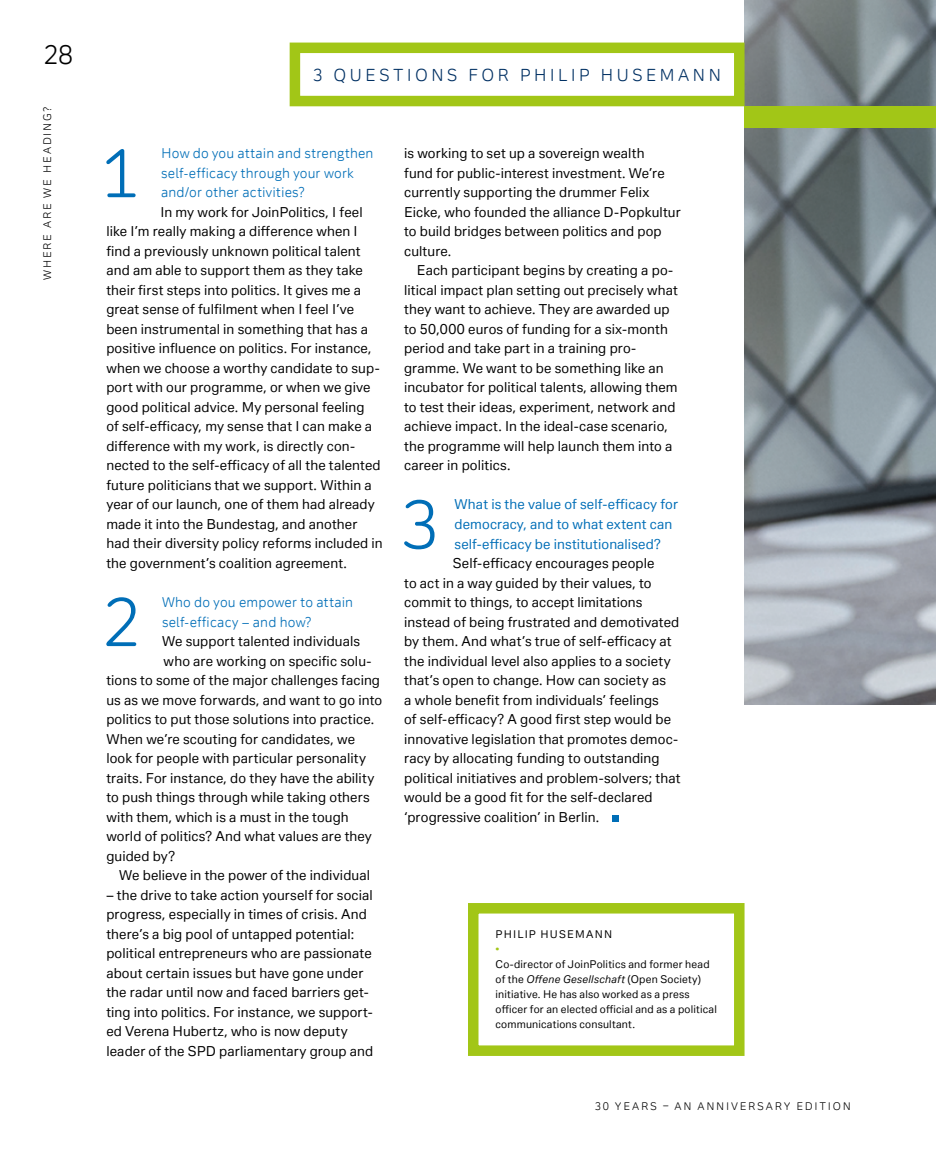
<style>
.page{position:relative;width:936px;height:1149px;background:#fff}
.page>*{position:absolute;margin:0;border:0;box-sizing:border-box;transform-origin:0 0}
.t1{font:65.85px "Deutsche Bank Display";color:#006eb7}
.t2{font:25.5px "Deutsche Bank Display";color:#000}
.t3{font:16.5px "Deutsche Bank Display";letter-spacing:.19em;color:#003063}
.t4{font:13.5px/19.5px "Deutsche Bank Text";letter-spacing:.01em;color:#000}
.t5{font:13.5px/19.5px "Deutsche Bank Display";letter-spacing:.01em;color:#006eb7}
.t6{font:13.5px/19.5px "Deutsche Bank Text";letter-spacing:.01em;color:#006eb7}
.t7{font:10.5px/15px "Deutsche Bank Text";letter-spacing:.02em;color:#000}
.t8{font:10.5px "Deutsche Bank Display";letter-spacing:.17em;color:#000}
.t9{font:10.5px "Deutsche Bank Text";letter-spacing:.115em;color:#000}
.t10{font:10.5px "Deutsche Bank Text";color:#a2c617}
.s1{font-style:italic}
</style>
<div class="page">
<img style="left:744px;top:0;width:191px;height:704px">
<div style="left:289px;top:43px;width:455px;height:63px;border:10px solid #a2c617"></div>
<div style="left:612px;top:815px;width:7px;height:6px;background:#006eb7"></div>
<div style="left:468px;top:902px;width:276px;height:153px;border:10px solid #a2c617"></div>
<div style="left:744px;top:106px;width:191px;height:21px;background:#a2c617"></div>
<h2 class="t2" style="left:43px;top:39px;width:31px">28</h2>
<p class="t8" style="left:41px;top:280px;width:175px;rotate:-90deg">WHERE ARE WE HEADING?</p>
<p class="t3" style="left:313px;top:64px;width:410px">3 QUESTIONS FOR PHILIP HUSEMANN</p>
<h1 class="t1" style="left:101px;top:132px;width:41px">1</h1>
<p class="t5" style="left:161px;top:143px;width:214px">How do you attain and strengthen self-efficacy through your work and/or other activities?</p>
<p class="t4" style="left:106px;top:202px;width:278px;text-indent:54px">In my work for JoinPolitics, I feel like I’m really making a difference when I find a previously unknown political talent and am able to support them as they take their first steps into politics. It gives me a great sense of fulfilment when I feel I’ve been instrumental in something that has a positive influence on politics. For instance, when we choose a worthy candidate to sup&shy;port with our programme, or when we give good political advice. My personal feeling<br>of self-efficacy, my sense that I can make a difference with my work, is directly con&shy;nected to the self-efficacy of all the talented future politicians that we support. Within a year of our launch, one of them had already made it into the Bundestag, and another had their diversity policy reforms included in the government’s coalition agreement.</p>
<h1 class="t1" style="left:102px;top:580px;width:41px">2</h1>
<p class="t5" style="left:162px;top:592px;width:193px">Who do you empower to attain self-efficacy – and how?</p>
<p class="t4" style="left:162px;top:631px;width:199px">We support talented individuals</p>
<p class="t4" style="left:164px;top:650px;width:209px">who are working on specific solu-</p>
<p class="t4" style="left:106px;top:670px;width:275px">tions to some of the major challenges facing</p>
<p class="t4" style="left:106px;top:689px;width:277px">us as we move forwards, and want to go into</p>
<p class="t4" style="left:106px;top:709px;width:269px">politics to put those solutions into practice.</p>
<p class="t4" style="left:106px;top:728px;width:250px">When we’re scouting for candidates, we</p>
<p class="t4" style="left:106px;top:748px;width:261px">look for people with particular personality</p>
<p class="t4" style="left:106px;top:767px;width:269px">traits. For instance, do they have the ability</p>
<p class="t4" style="left:106px;top:787px;width:265px">to push things through while taking others</p>
<p class="t4" style="left:106px;top:806px;width:244px">with them, which is a must in the tough</p>
<p class="t4" style="left:106px;top:826px;width:267px">world of politics? And what values are they</p>
<p class="t4" style="left:106px;top:845px;width:70px">guided by?</p>
<p class="t4" style="left:119px;top:865px;width:252px">We believe in the power of the individual</p>
<p class="t4" style="left:106px;top:884px;width:268px">– the drive to take action yourself for social progress, especially in times of crisis. And there’s a big pool of untapped potential: political entrepreneurs who are passionate about certain issues but have gone under the radar until now and faced barriers get&shy;ting into politics. For instance, we support&shy;ed Verena Hubertz, who is now deputy leader of the SPD parliamentary group and</p>
<p class="t4" style="left:404px;top:143px;width:278px">is working to set up a sovereign wealth<br>fund for public-interest investment. We’re currently supporting the drummer Felix Eicke, who founded the alliance D-Popkultur to build bridges between politics and pop culture.</p>
<p class="t4" style="left:404px;top:260px;width:275px;text-indent:13px">Each participant begins by creating a po&shy;litical impact plan setting out precisely what they want to achieve. They are awarded up to 50,000 euros of funding for a six-month period and take part in a training pro&shy;gramme. We want to be something like an incubator for political talents, allowing them to test their ideas, experiment, network and achieve impact. In the ideal-case scenario, the programme will help launch them into a career in politics.</p>
<h1 class="t1" style="left:399px;top:483px;width:41px">3</h1>
<p class="t6" style="left:454px;top:494px;width:225px">What is the value of self-efficacy for democracy, and to what extent can self-efficacy be institutionalised?</p>
<p class="t4" style="left:404px;top:553px;width:278px;text-indent:49px">Self-efficacy encourages people<br>to act in a way guided by their values, to commit to things, to accept limitations instead of being frustrated and demotivated by them. And what’s true of self-efficacy at the individual level also applies to a society that’s open to change. How can society as<br>a whole benefit from individuals’ feelings<br>of self-efficacy? A good first step would be innovative legislation that promotes democ&shy;racy by allocating funding to outstanding political initiatives and problem-solvers; that would be a good fit for the self-declared ‘progressive coalition’ in Berlin.</p>
<p class="t9" style="left:495px;top:927px;width:118px">PHILIP HUSEMANN</p>
<p class="t10" style="left:495px;top:942px;width:5px">•</p>
<p class="t7" style="left:495px;top:956px;width:223px">Co-director of JoinPolitics and former head of the <span class="s1">Offene Gesellschaft</span> (Open Society) initiative. He has also worked as a press officer for an elected official and as a political communications consultant.</p>
<p class="t8" style="left:594px;top:1099px;width:258px">30 YEARS – AN ANNIVERSARY EDITION</p>
</div>
